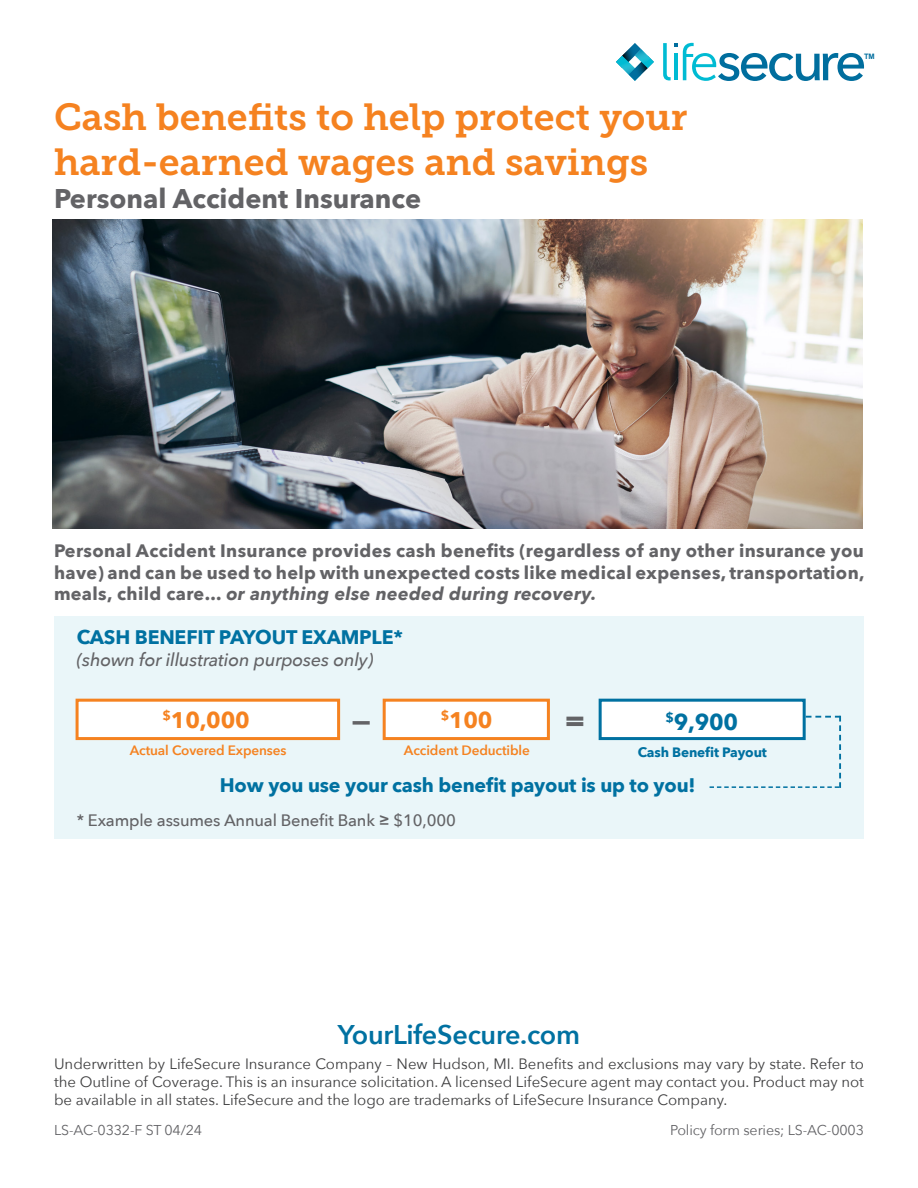
<style>
.page{position:relative;width:918px;height:1188px;background:#fff}
.page>*{position:absolute;margin:0;border:0;box-sizing:border-box;transform-origin:0 0}
.t1{font:37.5px/45px "Museo Slab 700";color:#f58220}
.Body{font:700 31.65px "Avenir Next";color:#636366}
.t2{font:700 27px "Avenir Next";color:#636366}
.Body-2{font:600 27px "Avenir Next";letter-spacing:-.01em;color:#0071a1}
.Body-3{font:700 22.65px "Avenir Next";letter-spacing:-.01em;color:#f58220}
.Body-4{font:700 22.65px "Avenir Next";color:#0071a1}
.Body-5{font:700 19.65px "Avenir Next";letter-spacing:-.01em;color:#0071a1}
.Body-6{font:italic 500 18.15px "Avenir Next";letter-spacing:-.01em;color:#636366}
.t3{font:700 18px/21.6px "Avenir Next";letter-spacing:.02em;color:#636366;text-align:justify}
.Body-7{font:500 16.5px "Avenir Next";letter-spacing:-.01em;color:#636366}
.Body-8{font:15px/18px "Avenir Next";color:#3e3e3f;text-align:justify}
.Body-9{font:14.25px "Avenir Next";letter-spacing:-.01em;color:#636366}
.Body-10{font:600 13.5px "Avenir Next";letter-spacing:-.01em;color:#f58220}
.Body-11{font:700 13.5px "Avenir Next";letter-spacing:-.01em;color:#0071a1}
.t4{font:700 7.5px "Arial";color:#006e9e}
.s1{font-style:italic}
.s2{font-weight:600}
</style>
<div class="page">
<img style="left:53px;top:219px;width:810px;height:309px">
<div style="left:54px;top:616px;width:810px;height:222px;background:#eaf6f9"></div>
<div style="left:76px;top:699px;width:264px;height:41px;background:#fff;border:3px solid #f58220"></div>
<div style="left:383px;top:699px;width:167px;height:41px;background:#fff;border:3px solid #f58220"></div>
<div style="left:599px;top:699px;width:207px;height:41px;background:#fff;border:3px solid #0071a1"></div>
<svg style="left:710px;top:716px;width:131px;height:72px"></svg>
<svg style="left:616px;top:43px;width:38px;height:38px"></svg>
<svg style="left:663px;top:43px;width:201px;height:38px"></svg>
<p class="t1" style="left:54px;top:95px;width:635px">Cash benefits to help protect your hard-earned wages and savings</p>
<p class="t2" style="left:54px;top:175px;width:369px">Personal Accident Insurance</p>
<p class="t4" style="left:864px;top:51px;width:12px">TM</p>
<p class="t3" style="left:54px;top:540px;width:812px">Personal Accident Insurance provides cash benefits (regardless of any other insurance you have) and can be used to help with unexpected costs like medical expenses, transportation, meals, child care... <span class="s1">or anything else needed during recovery.</span></p>
<p class="Body-5" style="left:77px;top:620px;width:328px">CASH BENEFIT PAYOUT EXAMPLE*</p>
<p class="Body-6" style="left:77px;top:645px;width:298px">(shown for illustration purposes only)</p>
<p class="Body-3" style="left:441px;top:700px;width:53px"><sup>$</sup>100</p>
<p class="Body-3" style="left:163px;top:700px;width:89px"><sup>$</sup>10,000</p>
<p class="Body-4" style="left:665px;top:702px;width:74px"><sup>$</sup>9,900</p>
<p class="Body" style="left:352px;top:692px;width:20px">—</p>
<p class="Body" style="left:564px;top:692px;width:23px">=</p>
<p class="Body-10" style="left:130px;top:739px;width:158px">Actual Covered Expenses</p>
<p class="Body-10" style="left:404px;top:739px;width:127px">Accident Deductible</p>
<p class="Body-11" style="left:638px;top:740px;width:131px">Cash Benefit Payout</p>
<p class="Body-5" style="left:220px;top:768px;width:477px">How you use your cash benefit payout is up to you!</p>
<p class="Body-7" style="left:77px;top:807px;width:381px">* Example assumes Annual Benefit Bank <span class="s2">≥</span> $10,000</p>
<p class="Body-2" style="left:338px;top:1012px;width:244px">YourLifeSecure.com</p>
<p class="Body-8" style="left:54px;top:1054px;width:812px">Underwritten by LifeSecure Insurance Company – New Hudson, MI. Benefits and exclusions may vary by state. Refer to the Outline of Coverage. This is an insurance solicitation. A licensed LifeSecure agent may contact you. Product may not be available in all states. LifeSecure and the logo are trademarks of LifeSecure Insurance Company.</p>
<p class="Body-9" style="left:670px;top:1118px;width:195px">Policy form series; LS-AC-0003</p>
<p class="Body-9" style="left:54px;top:1118px;width:150px">LS-AC-0332-F ST 04/24</p>
</div>
